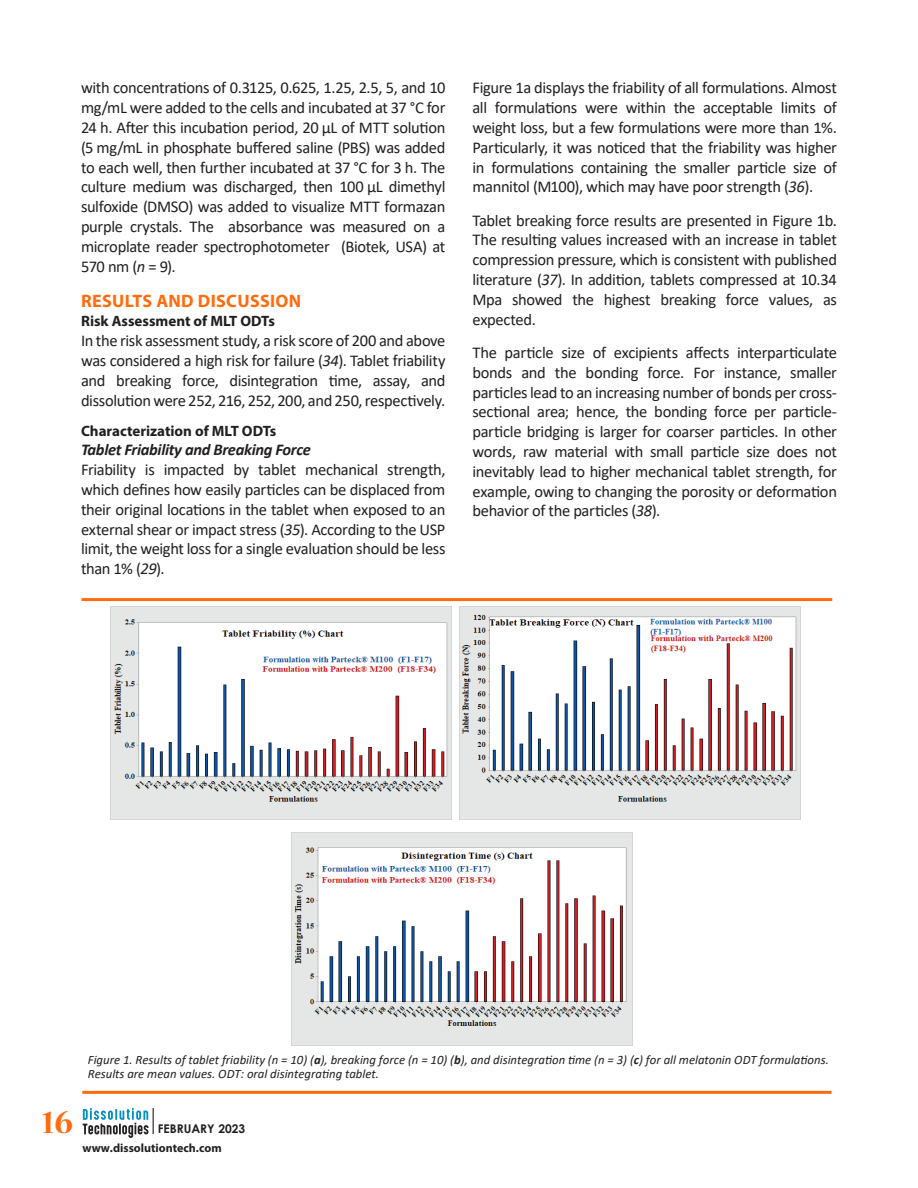
<style>
.page{position:relative;width:918px;height:1188px;background:#fff}
.page>*{position:absolute;margin:0;border:0;box-sizing:border-box;transform-origin:0 0}
.t1{font:700 36px "Nueva Std";color:#ff6b0d}
.Header_1{font:700 18px "Myriad Pro";letter-spacing:.02em;color:#ff6b0d}
.BODY_COPY{font:16.5px/19.8px "Calibri";letter-spacing:-.02em;color:#231f20;text-align:justify}
.Header_3{font:italic 700 16.5px "Calibri";letter-spacing:-.02em;color:#231f20}
.Header_2{font:700 15px "Myriad Pro";color:#231f20}
.t2{font:italic 12.75px/13.5px "Calibri";color:#231f20}
.t3{font:700 12px "Myriad Pro";color:#231f20}
.t4{font:700 12px "Century Gothic";color:#231f20}
.s1{font-style:italic}
.s2{font-weight:700}
</style>
<div class="page">
<svg style="left:83px;top:1108px;width:71px;height:30px"></svg>
<hr style="left:82px;top:1091px;width:749px;height:3px;background:#ff6b0d">
<hr style="left:81px;top:598px;width:751px;height:3px;background:#ff6b0d">
<img style="left:460px;top:606px;width:340px;height:214px">
<img style="left:110px;top:606px;width:341px;height:214px">
<img style="left:292px;top:832px;width:341px;height:213px">
<p class="BODY_COPY" style="left:81px;top:78px;width:366px">with concentrations of 0.3125, 0.625, 1.25, 2.5, 5, and 10 mg/mL were added to the cells and incubated at 37 °C for 24 h. After this incubation period, 20 µL of MTT solution (5 mg/mL in phosphate buffered saline (PBS) was added to each well, then further incubated at 37 °C for 3 h. The culture medium was discharged, then 100 µL dimethyl sulfoxide (DMSO) was added to visualize MTT formazan purple crystals. The absorbance was measured on a microplate reader spectrophotometer (Biotek, USA) at 570 nm (<span class="s1">n</span> = 9).</p>
<p class="Header_1" style="left:81px;top:289px;width:222px">RESULTS AND DISCUSSION</p>
<p class="Header_2" style="left:81px;top:312px;width:195px">Risk Assessment of MLT ODTs</p>
<p class="BODY_COPY" style="left:81px;top:330px;width:366px">In the risk assessment study, a risk score of 200 and above was considered a high risk for failure (<span class="s1">34</span>). Tablet friability and breaking force, disintegration time, assay, and dissolution were 252, 216, 252, 200, and 250, respectively.</p>
<p class="Header_2" style="left:81px;top:421px;width:197px">Characterization of MLT ODTs</p>
<p class="Header_3" style="left:81px;top:438px;width:231px">Tablet Friability and Breaking Force</p>
<p class="BODY_COPY" style="left:81px;top:459px;width:366px">Friability is impacted by tablet mechanical strength, which defines how easily particles can be displaced from their original locations in the tablet when exposed to an external shear or impact stress (<span class="s1">35</span>). According to the USP limit, the weight loss for a single evaluation should be less than 1% (<span class="s1">29</span>).</p>
<p class="BODY_COPY" style="left:472px;top:78px;width:366px">Figure 1a displays the friability of all formulations. Almost all formulations were within the acceptable limits of weight loss, but a few formulations were more than 1%.<br>Particularly, it was noticed that the friability was higher in formulations containing the smaller particle size of mannitol (M100), which may have poor strength (<span class="s1">36</span>).</p>
<p class="BODY_COPY" style="left:472px;top:210px;width:366px">Tablet breaking force results are presented in Figure 1b.<br>The resulting values increased with an increase in tablet compression pressure, which is consistent with published literature (<span class="s1">37</span>). In addition, tablets compressed at 10.34<br>Mpa showed the highest breaking force values, as expected.</p>
<p class="BODY_COPY" style="left:472px;top:342px;width:366px">The particle size of excipients affects interparticulate bonds and the bonding force. For instance, smaller particles lead to an increasing number of bonds per cross&shy;sectional area; hence, the bonding force per particle&shy;particle bridging is larger for coarser particles. In other words, raw material with small particle size does not inevitably lead to higher mechanical tablet strength, for example, owing to changing the porosity or deformation behavior of the particles (<span class="s1">38</span>).</p>
<p class="t2" style="left:88px;top:1053px;width:743px">Figure 1. Results of tablet friability (n = 10) (<span class="s2">a</span>), breaking force (n = 10) (<span class="s2">b</span>), and disintegration time (n = 3) (<span class="s2">c</span>) for all melatonin ODT formulations.<br>Results are mean values. ODT: oral disintegrating tablet.</p>
<h1 class="t1" style="left:42px;top:1105px;width:33px">16</h1>
<p class="t4" style="left:158px;top:1120px;width:89px">FEBRUARY 2023</p>
<p class="t3" style="left:83px;top:1140px;width:141px">www.dissolutiontech.com</p>
</div>
